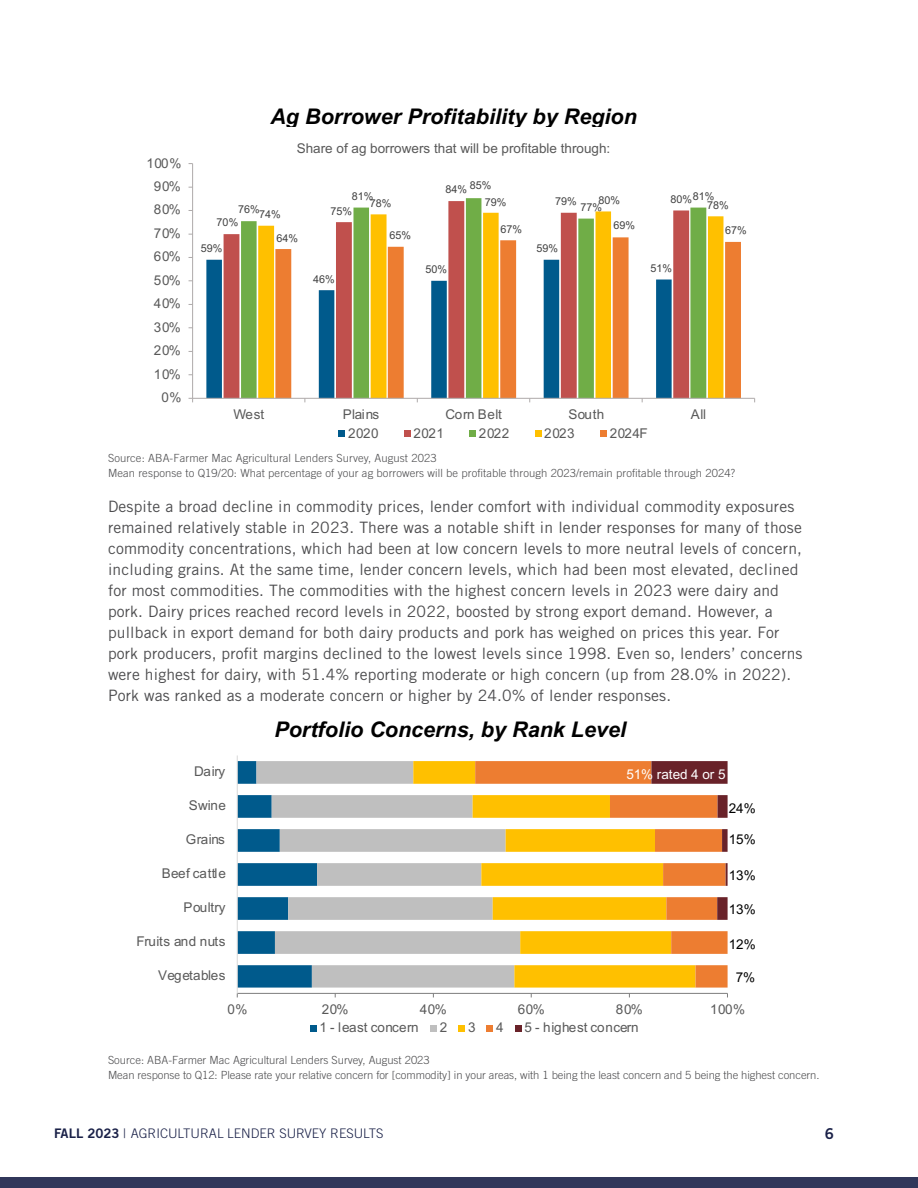
<style>
.page{position:relative;width:918px;height:1188px;background:#fff}
.page>*{position:absolute;margin:0;border:0;box-sizing:border-box;transform-origin:0 0}
.t1{font:italic 700 21.6px "Arial";color:#000}
.t2{font:15.75px/21px "Trade Gothic LT Std";letter-spacing:.01em;color:#4d4d4f}
.t3{font:15px "Trade Gothic LT Std Bd 2";color:#1a2148}
.t4{font:13.5px "Arial";color:#595959}
.t5{font:13.5px "Arial";letter-spacing:-.005em;color:#000}
.t6{font:13.5px "Arial";letter-spacing:-.005em;color:#fff}
.t7{font:13.5px "Arial";letter-spacing:.02em;color:#595959}
.t8{font:13.5px "Arial";letter-spacing:.03em;color:#595959}
.t9{font:300 13.2px "Trade Gothic LT Std";color:#1a2148}
.t10{font:300 11.25px/15px "Trade Gothic LT Std";color:#4d4d4f}
.t11{font:10.8px "Arial";color:#404040}
.t12{font:10.8px "Arial";letter-spacing:.005em;color:#7f7f7f}
.s1{font-family:"Trade Gothic LT Std Bd 2";font-weight:400}
</style>
<div class="page">
<div style="left:0;top:1177px;width:918px;height:11px;background:#31375a"></div>
<svg style="left:206px;top:260px;width:18px;height:138px;background:#216c97"></svg>
<svg style="left:224px;top:234px;width:17px;height:164px;background:#c5605d"></svg>
<svg style="left:241px;top:198px;width:465px;height:200px"></svg>
<svg style="left:258px;top:211px;width:465px;height:187px"></svg>
<svg style="left:275px;top:237px;width:466px;height:161px"></svg>
<hr style="left:192px;top:164px;width:1px;height:234px;background:#afabab">
<hr style="left:193px;top:398px;width:562px;height:1px;background:#afabab">
<svg style="left:339px;top:431px;width:6px;height:6px"></svg>
<div style="left:404px;top:431px;width:7px;height:6px;background:#c0504d"></div>
<div style="left:469px;top:431px;width:7px;height:6px;background:#70ad47"></div>
<svg style="left:535px;top:431px;width:6px;height:6px"></svg>
<div style="left:600px;top:431px;width:7px;height:6px;background:#ed7d31"></div>
<svg style="left:317px;top:761px;width:96px;height:227px;fill:#bfbfbf"></svg>
<svg style="left:413px;top:761px;width:62px;height:227px;fill:#bfbfbf"></svg>
<svg style="left:475px;top:761px;width:253px;height:227px"></svg>
<svg style="left:651px;top:761px;width:77px;height:159px"></svg>
<hr style="left:237px;top:993px;width:490px;height:1px;background:#7f7f7f">
<svg style="left:237px;top:761px;width:80px;height:236px"></svg>
<hr style="left:237px;top:755px;width:1px;height:238px;background:#d9d9d9">
<div style="left:310px;top:1025px;width:6px;height:7px;background:#005a8c"></div>
<div style="left:430px;top:1025px;width:7px;height:7px;background:#bfbfbf"></div>
<div style="left:458px;top:1025px;width:7px;height:7px;background:#ffc000"></div>
<div style="left:487px;top:1025px;width:6px;height:7px;background:#ed7d31"></div>
<div style="left:515px;top:1025px;width:6px;height:7px;background:#692229"></div>
<p class="t4" style="left:146px;top:154px;width:36px">100%</p>
<p class="t4" style="left:154px;top:177px;width:28px">90%</p>
<p class="t4" style="left:154px;top:200px;width:28px">80%</p>
<p class="t4" style="left:154px;top:224px;width:28px">70%</p>
<p class="t4" style="left:154px;top:247px;width:28px">60%</p>
<p class="t4" style="left:154px;top:271px;width:28px">50%</p>
<p class="t4" style="left:154px;top:294px;width:28px">40%</p>
<p class="t4" style="left:154px;top:318px;width:28px">30%</p>
<p class="t4" style="left:154px;top:341px;width:28px">20%</p>
<p class="t4" style="left:154px;top:365px;width:28px">10%</p>
<p class="t4" style="left:161px;top:388px;width:22px">0%</p>
<h1 class="t1" style="left:270px;top:102px;width:368px">Ag Borrower Profitability by Region</h1>
<p class="t4" style="left:297px;top:139px;width:315px">Share of ag borrowers that will be profitable through:</p>
<p class="t11" style="left:470px;top:178px;width:23px">85%</p>
<p class="t11" style="left:446px;top:182px;width:23px">84%</p>
<p class="t11" style="left:693px;top:189px;width:23px">81%</p>
<p class="t11" style="left:352px;top:189px;width:23px">81%</p>
<p class="t11" style="left:555px;top:194px;width:23px">79%</p>
<p class="t11" style="left:670px;top:191px;width:23px">80%</p>
<p class="t11" style="left:370px;top:196px;width:23px">78%</p>
<p class="t11" style="left:485px;top:195px;width:23px">79%</p>
<p class="t11" style="left:599px;top:192px;width:23px">80%</p>
<p class="t11" style="left:707px;top:197px;width:23px">78%</p>
<p class="t11" style="left:581px;top:200px;width:23px">77%</p>
<p class="t11" style="left:238px;top:202px;width:23px">76%</p>
<p class="t11" style="left:330px;top:203px;width:23px">75%</p>
<p class="t11" style="left:259px;top:207px;width:23px">74%</p>
<p class="t11" style="left:217px;top:215px;width:23px">70%</p>
<p class="t11" style="left:500px;top:221px;width:23px">67%</p>
<p class="t11" style="left:614px;top:218px;width:23px">69%</p>
<p class="t11" style="left:725px;top:223px;width:23px">67%</p>
<p class="t11" style="left:276px;top:230px;width:23px">64%</p>
<p class="t11" style="left:390px;top:228px;width:23px">65%</p>
<p class="t11" style="left:201px;top:241px;width:23px">59%</p>
<p class="t11" style="left:313px;top:272px;width:23px">46%</p>
<p class="t11" style="left:426px;top:262px;width:23px">50%</p>
<p class="t11" style="left:537px;top:241px;width:23px">59%</p>
<p class="t11" style="left:650px;top:261px;width:23px">51%</p>
<p class="t4" style="left:233px;top:404px;width:32px">West</p>
<p class="t4" style="left:343px;top:404px;width:38px">Plains</p>
<p class="t4" style="left:446px;top:404px;width:58px">Corn Belt</p>
<p class="t4" style="left:568px;top:404px;width:37px">South</p>
<p class="t4" style="left:691px;top:404px;width:17px">All</p>
<p class="t4" style="left:348px;top:424px;width:32px">2020</p>
<p class="t4" style="left:414px;top:424px;width:32px">2021</p>
<p class="t4" style="left:479px;top:424px;width:32px">2022</p>
<p class="t4" style="left:544px;top:424px;width:32px">2023</p>
<p class="t4" style="left:610px;top:424px;width:39px">2024F</p>
<p class="t11" style="left:225px;top:464px;width:498px">Source: ABA-Farmer Mac Agricultural Lenders Survey August 2023. Mean response to Q19/20: What</p>
<p class="t10" style="left:108px;top:451px;width:629px">Source: ABA-Farmer Mac Agricultural Lenders Survey, August 2023<br>Mean response to Q19/20: What percentage of your ag borrowers will be profitable through 2023/remain profitable through 2024?</p>
<p class="t2" style="left:108px;top:495px;width:696px">Despite a broad decline in commodity prices, lender comfort with individual commodity exposures remained relatively stable in 2023. There was a notable shift in lender responses for many of those commodity concentrations, which had been at low concern levels to more neutral levels of concern, including grains. At the same time, lender concern levels, which had been most elevated, declined for most commodities. The commodities with the highest concern levels in 2023 were dairy and pork. Dairy prices reached record levels in 2022, boosted by strong export demand. However, a pullback in export demand for both dairy products and pork has weighed on prices this year. For pork producers, profit margins declined to the lowest levels since 1998. Even so, lenders’ concerns were highest for dairy, with 51.4% reporting moderate or high concern (up from 28.0% in 2022).<br>Pork was ranked as a moderate concern or higher by 24.0% of lender responses.</p>
<p class="t4" style="left:194px;top:762px;width:33px">Dairy</p>
<p class="t4" style="left:189px;top:796px;width:39px">Swine</p>
<p class="t4" style="left:186px;top:830px;width:41px">Grains</p>
<p class="t8" style="left:162px;top:864px;width:66px">Beef cattle</p>
<p class="t4" style="left:184px;top:898px;width:43px">Poultry</p>
<p class="t4" style="left:136px;top:932px;width:91px">Fruits and nuts</p>
<p class="t7" style="left:158px;top:966px;width:69px">Vegetables</p>
<h1 class="t1" style="left:274px;top:715px;width:353px">Portfolio Concerns, by Rank Level</h1>
<p class="t6" style="left:626px;top:765px;width:101px">51% rated 4 or 5</p>
<p class="t5" style="left:729px;top:799px;width:28px">24%</p>
<p class="t5" style="left:729px;top:830px;width:28px">15%</p>
<p class="t5" style="left:729px;top:866px;width:28px">13%</p>
<p class="t5" style="left:729px;top:900px;width:28px">13%</p>
<p class="t5" style="left:729px;top:935px;width:28px">12%</p>
<p class="t5" style="left:736px;top:968px;width:21px">7%</p>
<p class="t4" style="left:228px;top:1000px;width:22px">0%</p>
<p class="t4" style="left:322px;top:1000px;width:28px">20%</p>
<p class="t4" style="left:420px;top:1000px;width:28px">40%</p>
<p class="t4" style="left:518px;top:1000px;width:28px">60%</p>
<p class="t4" style="left:616px;top:1000px;width:28px">80%</p>
<p class="t4" style="left:710px;top:1000px;width:36px">100%</p>
<p class="t4" style="left:319px;top:1018px;width:101px">1 - least concern</p>
<p class="t4" style="left:440px;top:1018px;width:9px">2</p>
<p class="t4" style="left:468px;top:1018px;width:9px">3</p>
<p class="t4" style="left:496px;top:1018px;width:9px">4</p>
<p class="t4" style="left:524px;top:1018px;width:116px">5 - highest concern</p>
<p class="t10" style="left:108px;top:1053px;width:713px">Source: ABA-Farmer Mac Agricultural Lenders Survey, August 2023<br>Mean response to Q12: Please rate your relative concern for [commodity] in your areas, with 1 being the least concern and 5 being the highest concern.</p>
<p class="t12" style="left:287px;top:1065px;width:372px">Mean response to Q12: Please rate your relative concern for [commodity] in</p>
<p class="t9" style="left:54px;top:1125px;width:331px"><span class="s1">FALL 2023</span> | AGRICULTURAL LENDER SURVEY RESULTS</p>
<p class="t3" style="left:825px;top:1124px;width:11px">6</p>
</div>
